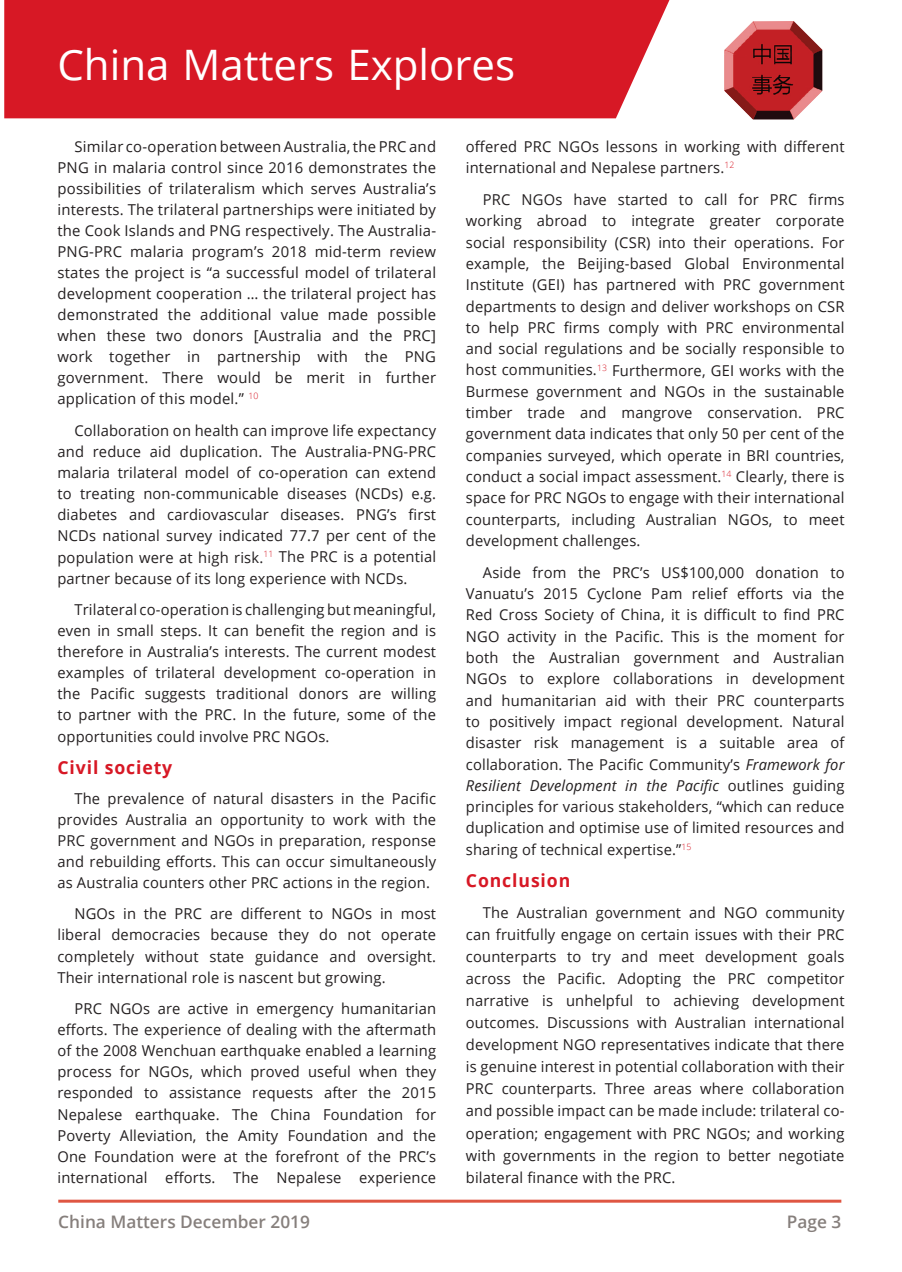
<style>
.page{position:relative;width:902px;height:1272px;background:#fff}
.page>*{position:absolute;margin:0;border:0;box-sizing:border-box;transform-origin:0 0}
.t1{font:42px "Open Sans";color:#fff}
.t2{font:700 18px "Open Sans";letter-spacing:.05em;color:#d71825}
.t3{font:600 17.25px "Open Sans";color:#867f7c}
.t4{font:15px/21px "Open Sans";letter-spacing:.01em;color:#231f20;text-align:justify}
.s1{font-style:italic}
</style>
<div class="page">
<hr style="left:58px;top:1199px;width:783px;height:3px;background:#df5642">
<div style="left:4px;top:0;width:665px;height:118px;background:#d71825"></div>
<img style="left:724px;top:21px;width:98px;height:98px">
<h1 class="t1" style="left:57px;top:36px;width:459px">China Matters Explores</h1>
<p class="t4" style="left:57px;top:135px;width:380px;text-indent:17px">Similar co-operation between Australia, the PRC and PNG in malaria control since 2016 demonstrates the possibilities of trilateralism which serves Australia’s interests. The trilateral partnerships were initiated by the Cook Islands and PNG respectively. The Australia-PNG-PRC malaria program’s 2018 mid-term review states the project is “a successful model of trilateral development cooperation … the trilateral project has demonstrated the additional value made possible when these two donors [Australia and the PRC] work together in partnership with the PNG government. There would be merit in further application of this model.” <sup>10</sup></p>
<p class="t4" style="left:57px;top:420px;width:380px;text-indent:17px">Collaboration on health can improve life expectancy and reduce aid duplication. The Australia-PNG-PRC malaria trilateral model of co-operation can extend to treating non-communicable diseases (NCDs) e.g. diabetes and cardiovascular diseases. PNG’s first NCDs national survey indicated 77.7 per cent of the population were at high risk.<sup>11</sup> The PRC is a potential partner because of its long experience with NCDs.</p>
<p class="t4" style="left:57px;top:599px;width:380px;text-indent:17px">Trilateral co-operation is challenging but meaningful, even in small steps. It can benefit the region and is therefore in Australia’s interests. The current modest examples of trilateral development co-operation in the Pacific suggests traditional donors are willing to partner with the PRC. In the future, some of the opportunities could involve PRC NGOs.</p>
<p class="t2" style="left:57px;top:754px;width:116px">Civil society</p>
<p class="t4" style="left:57px;top:787px;width:380px;text-indent:17px">The prevalence of natural disasters in the Pacific provides Australia an opportunity to work with the PRC government and NGOs in preparation, response and rebuilding efforts. This can occur simultaneously as Australia counters other PRC actions in the region.</p>
<p class="t4" style="left:57px;top:903px;width:380px;text-indent:17px">NGOs in the PRC are different to NGOs in most liberal democracies because they do not operate completely without state guidance and oversight.<br>Their international role is nascent but growing.</p>
<p class="t4" style="left:57px;top:997px;width:380px;text-indent:17px">PRC NGOs are active in emergency humanitarian efforts. The experience of dealing with the aftermath of the 2008 Wenchuan earthquake enabled a learning process for NGOs, which proved useful when they responded to assistance requests after the 2015<br>Nepalese earthquake. The China Foundation for Poverty Alleviation, the Amity Foundation and the One Foundation were at the forefront of the PRC’s international efforts. The Nepalese experience</p>
<p class="t4" style="left:466px;top:135px;width:380px">offered PRC NGOs lessons in working with different international and Nepalese partners.<sup>12</sup></p>
<p class="t4" style="left:466px;top:189px;width:380px;text-indent:17px">PRC NGOs have started to call for PRC firms working abroad to integrate greater corporate social responsibility (CSR) into their operations. For example, the Beijing-based Global Environmental Institute (GEI) has partnered with PRC government departments to design and deliver workshops on CSR to help PRC firms comply with PRC environmental and social regulations and be socially responsible to host communities.<sup>13</sup> Furthermore, GEI works with the Burmese government and NGOs in the sustainable timber trade and mangrove conservation. PRC government data indicates that only 50 per cent of the companies surveyed, which operate in BRI countries, conduct a social impact assessment.<sup>14</sup> Clearly, there is space for PRC NGOs to engage with their international counterparts, including Australian NGOs, to meet development challenges.</p>
<p class="t4" style="left:466px;top:561px;width:380px;text-indent:17px">Aside from the PRC’s US$100,000 donation to Vanuatu’s 2015 Cyclone Pam relief efforts via the Red Cross Society of China, it is difficult to find PRC NGO activity in the Pacific. This is the moment for both the Australian government and Australian NGOs to explore collaborations in development and humanitarian aid with their PRC counterparts to positively impact regional development. Natural disaster risk management is a suitable area of collaboration. The Pacific Community’s <span class="s1">Framework for Resilient Development in the Pacific</span> outlines guiding principles for various stakeholders, “which can reduce duplication and optimise use of limited resources and sharing of technical expertise.”<sup>15</sup></p>
<p class="t2" style="left:466px;top:868px;width:106px">Conclusion</p>
<p class="t4" style="left:466px;top:901px;width:380px;line-height:22px;text-indent:17px">The Australian government and NGO community can fruitfully engage on certain issues with their PRC counterparts to try and meet development goals across the Pacific. Adopting the PRC competitor narrative is unhelpful to achieving development outcomes. Discussions with Australian international development NGO representatives indicate that there is genuine interest in potential collaboration with their PRC counterparts. Three areas where collaboration and possible impact can be made include: trilateral co&shy;operation; engagement with PRC NGOs; and working with governments in the region to better negotiate bilateral finance with the PRC.</p>
<p class="t3" style="left:58px;top:1209px;width:253px">China Matters December 2019</p>
<p class="t3" style="left:786px;top:1209px;width:56px">Page 3</p>
</div>
